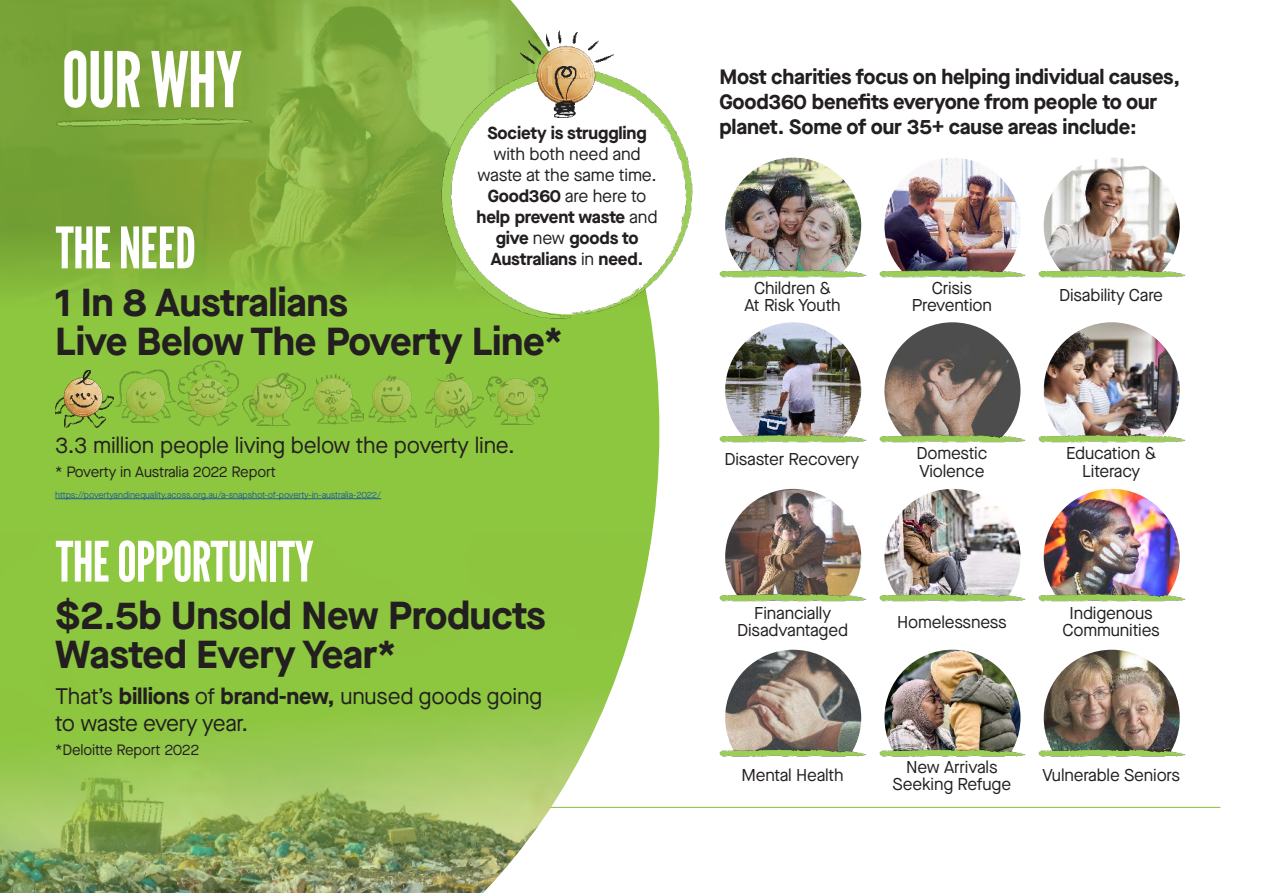
<style>
.page{position:relative;width:1263px;height:893px;background:#fff}
.page>*{position:absolute;margin:0;border:0;box-sizing:border-box;transform-origin:0 0}
.t1{font:76.5px "League Gothic";letter-spacing:-.02em;color:#fff}
.t2{font:57px "League Gothic";letter-spacing:-.02em;color:#fff}
.t3{font:55.5px "League Gothic";letter-spacing:-.02em;color:#fff}
.t4{font:700 39px/39px "Maison Neue";letter-spacing:-.01em;color:#231f20}
.t5{font:22.5px/27px "Maison Neue";letter-spacing:-.01em;color:#231f20}
.t6{font:700 20.85px/25px "Maison Neue";letter-spacing:-.01em;color:#231f20}
.t7{font:17.4px/21.1px "Maison Neue";letter-spacing:-.01em;color:#231f20;text-align:center}
.t8{font:700 17.4px "Maison Neue";letter-spacing:-.01em;color:#231f20}
.t9{font:17.1px/17.1px "Maison Neue";letter-spacing:-.01em;color:#231f20;text-align:center}
.t10{font:15px "Maison Neue";letter-spacing:-.01em;color:#231f20}
.t11{font:9px "Maison Neue";letter-spacing:-.01em;color:#215e9e}
.s1{font-weight:700}
</style>
<div class="page">
<hr style="left:43px;top:807px;width:1177px;height:1px;background:#8dc63f">
<div style="left:0;top:313px;width:659px;height:494px;background:#8dc63f"></div>
<img style="left:0;top:0;width:534px;height:313px">
<img style="left:0;top:532px;width:652px;height:361px">
<img style="left:441px;top:67px;width:252px;height:253px">
<img style="left:520px;top:30px;width:94px;height:88px">
<hr style="left:55px;top:498px;width:326px;height:1px;background:#215e9e">
<img style="left:486px;top:371px;width:61px;height:53px">
<img style="left:365px;top:370px;width:54px;height:54px">
<img style="left:425px;top:370px;width:59px;height:57px">
<img style="left:242px;top:370px;width:64px;height:55px">
<img style="left:178px;top:361px;width:61px;height:64px">
<img style="left:303px;top:370px;width:60px;height:54px">
<img style="left:114px;top:370px;width:62px;height:54px">
<img style="left:55px;top:370px;width:58px;height:58px">
<img style="left:725px;top:489px;width:136px;height:102px">
<img style="left:719px;top:591px;width:148px;height:11px">
<img style="left:725px;top:322px;width:136px;height:136px;border-radius:68px">
<div style="left:717px;top:441px;width:152px;height:36px;background:#fff;border-radius:18px"></div>
<img style="left:719px;top:432px;width:148px;height:11px">
<img style="left:725px;top:158px;width:136px;height:136px;border-radius:68px">
<div style="left:717px;top:272px;width:152px;height:49px;background:#fff;border-radius:24px"></div>
<img style="left:719px;top:267px;width:148px;height:11px">
<img style="left:725px;top:650px;width:136px;height:97px">
<img style="left:719px;top:747px;width:148px;height:10px">
<img style="left:884px;top:489px;width:136px;height:136px;border-radius:68px">
<div style="left:876px;top:600px;width:153px;height:42px;background:#fff;border-radius:21px"></div>
<img style="left:879px;top:591px;width:147px;height:11px">
<img style="left:884px;top:322px;width:136px;height:110px">
<img style="left:879px;top:432px;width:147px;height:11px">
<img style="left:884px;top:158px;width:136px;height:136px;border-radius:68px">
<div style="left:876px;top:272px;width:153px;height:49px;background:#fff;border-radius:24px"></div>
<img style="left:879px;top:267px;width:147px;height:11px">
<img style="left:884px;top:650px;width:136px;height:136px;border-radius:68px">
<div style="left:876px;top:754px;width:153px;height:41px;background:#fff;border-radius:21px"></div>
<img style="left:879px;top:747px;width:147px;height:10px">
<img style="left:1044px;top:489px;width:136px;height:102px">
<img style="left:1038px;top:591px;width:147px;height:11px">
<img style="left:1044px;top:322px;width:136px;height:136px;border-radius:68px">
<div style="left:1035px;top:441px;width:153px;height:41px;background:#fff;border-radius:21px"></div>
<img style="left:1038px;top:432px;width:147px;height:11px">
<img style="left:1044px;top:158px;width:136px;height:136px;border-radius:68px">
<div style="left:1035px;top:272px;width:153px;height:44px;background:#fff;border-radius:22px"></div>
<img style="left:1038px;top:267px;width:147px;height:11px">
<img style="left:1044px;top:650px;width:136px;height:97px">
<img style="left:1038px;top:747px;width:147px;height:10px">
<img style="left:55px;top:115px;width:200px;height:16px">
<h1 class="t1" style="left:62px;top:27px;width:183px">OUR WHY</h1>
<p class="t8" style="left:487px;top:120px;width:161px">Society is struggling</p>
<p class="t7" style="left:477px;top:143px;width:182px">with both need and waste at the same time.<br><span class="s1">Good360</span> are here to <span class="s1">help prevent waste</span> and <span class="s1">give</span> new <span class="s1">goods to<br>Australians</span> in <span class="s1">need.</span></p>
<h2 class="t2" style="left:55px;top:208px;width:143px">THE NEED</h2>
<h3 class="t4" style="left:55px;top:281px;width:509px">1 In 8 Australians<br>Live Below The Poverty Line*</h3>
<h3 class="t5" style="left:55px;top:431px;width:461px">3.3 million people living below the poverty line.</h3>
<p class="t10" style="left:55px;top:461px;width:222px">* Poverty in Australia 2022 Report</p>
<p class="t11" style="left:55px;top:488px;width:327px">https://povertyandinequality.acoss.org.au/a-snapshot-of-poverty-in-australia-2022/</p>
<h3 class="t3" style="left:55px;top:523px;width:260px">THE OPPORTUNITY</h3>
<h3 class="t4" style="left:55px;top:595px;width:492px">$2.5b Unsold New Products<br>Wasted Every Year*</h3>
<h3 class="t5" style="left:55px;top:682px;width:489px">That’s <span class="s1">billions</span> of <span class="s1">brand-new,</span> unused goods going to waste every year.</h3>
<p class="t10" style="left:55px;top:739px;width:145px">*Deloitte Report 2022</p>
<p class="t6" style="left:719px;top:63px;width:462px">Most charities focus on helping individual causes,<br>Good360 benefits everyone from people to our planet. Some of our 35+ cause areas include:</p>
<p class="t9" style="left:744px;top:280px;width:98px">Children &amp;<br>At Risk Youth</p>
<p class="t9" style="left:912px;top:280px;width:82px">Crisis<br>Prevention</p>
<p class="t9" style="left:1059px;top:286px;width:105px">Disability Care</p>
<p class="t9" style="left:724px;top:451px;width:136px">Disaster Recovery</p>
<p class="t9" style="left:916px;top:445px;width:72px;text-align:left">Domestic<br>Violence</p>
<p class="t9" style="left:1066px;top:445px;width:92px">Education &amp;<br>Literacy</p>
<p class="t9" style="left:737px;top:604px;width:112px">Financially<br>Disadvantaged</p>
<p class="t9" style="left:897px;top:613px;width:111px">Homelessness</p>
<p class="t9" style="left:1062px;top:604px;width:99px">Indigenous<br>Communities</p>
<p class="t9" style="left:741px;top:767px;width:104px">Mental Health</p>
<p class="t9" style="left:893px;top:758px;width:120px">New Arrivals<br>Seeking Refuge</p>
<p class="t9" style="left:1042px;top:767px;width:139px">Vulnerable Seniors</p>
</div>
